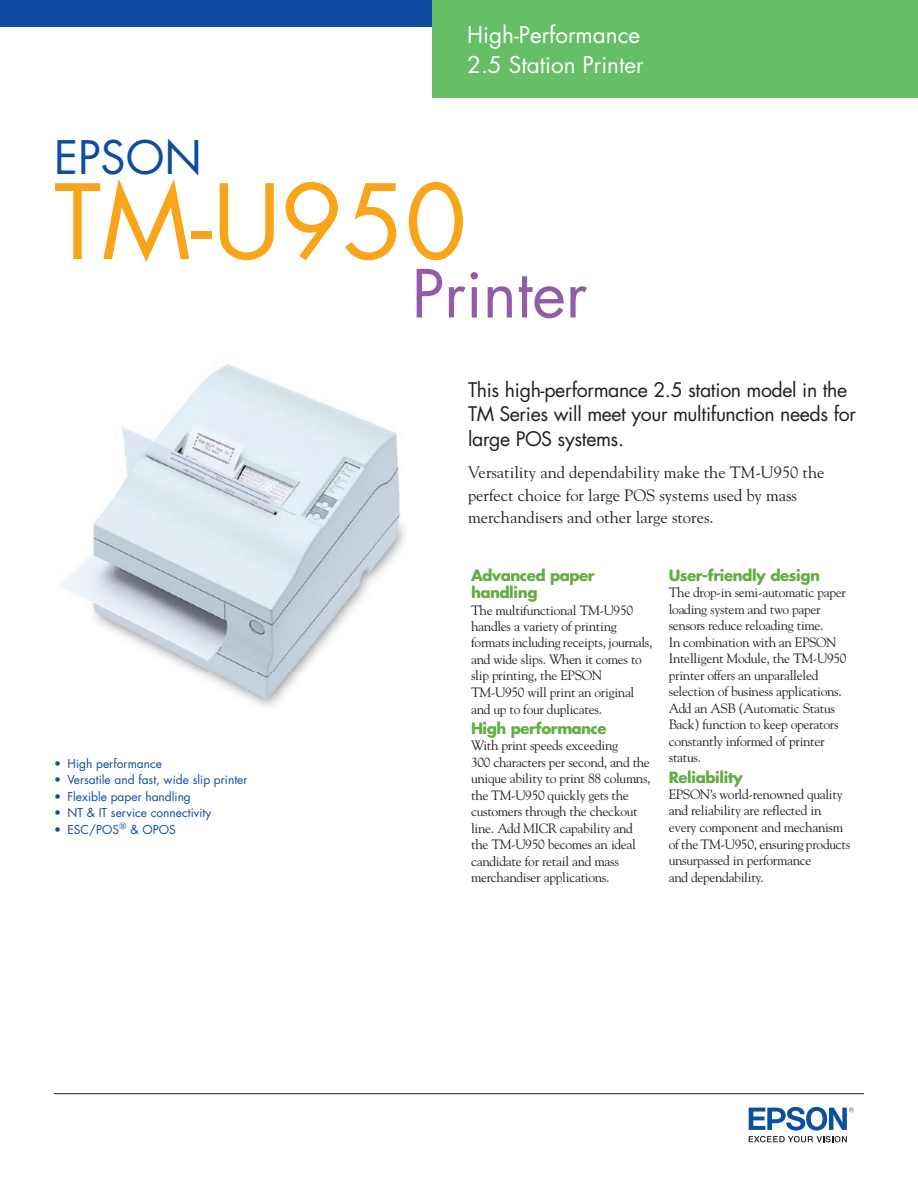
<style>
.page{position:relative;width:918px;height:1188px;background:#fff}
.page>*{position:absolute;margin:0;border:0;box-sizing:border-box;transform-origin:0 0}
.t1{font:100.5px "Futura";color:#f9a51b}
.t2{font:64.5px "Futura";color:#925ca6}
.t3{font:45px "Futura";color:#0d4da1}
.t4{font:22.5px/30px "Futura";color:#fff}
.t5{font:19.5px/24.8px "Futura";letter-spacing:-.02em;color:#231f20}
.t6{font:16.5px/22.5px "Goudy";color:#231f20}
.t7{font:700 15px/17.2px "Futura";letter-spacing:-.035em;color:#60ae3f}
.t8{font:13.5px/16.5px "Goudy";letter-spacing:-.025em;color:#231f20}
.t9{font:12px "Futura";color:#0d4da1}
</style>
<div class="page">
<div style="left:0;top:0;width:918px;height:27px;background:#0d4da1"></div>
<div style="left:432px;top:0;width:486px;height:97px;background:#66be67"></div>
<hr style="left:54px;top:1093px;width:810px;height:1px;background:#231f20">
<svg style="left:749px;top:1107px;width:105px;height:35px"></svg>
<img style="left:60px;top:364px;width:345px;height:343px">
<h3 class="t4" style="left:467px;top:20px;width:178px">High-Performance<br>2.5 Station Printer</h3>
<h3 class="t3" style="left:54px;top:126px;width:150px">EPSON</h3>
<h1 class="t1" style="left:54px;top:153px;width:414px">TM-U950</h1>
<h2 class="t2" style="left:412px;top:249px;width:177px">Printer</h2>
<p class="t9" style="left:54px;top:755px;width:110px">• High performance</p>
<p class="t9" style="left:54px;top:772px;width:195px">• Versatile and fast, wide slip printer</p>
<p class="t9" style="left:54px;top:788px;width:138px">• Flexible paper handling</p>
<p class="t9" style="left:54px;top:805px;width:159px">• NT &amp; IT service connectivity</p>
<p class="t9" style="left:54px;top:821px;width:123px">• ESC/POS➔ &amp; OPOS</p>
<h3 class="t5" style="left:468px;top:377px;width:389px">This high-performance 2.5 station model in the<br>TM Series will meet your multifunction needs for large POS systems.</h3>
<p class="t6" style="left:468px;top:461px;width:358px">Versatility and dependability make the TM-U950 the perfect choice for large POS systems used by mass merchandisers and other large stores.</p>
<p class="t7" style="left:471px;top:566px;width:125px">Advanced paper handling</p>
<p class="t8" style="left:471px;top:601px;width:183px">The multifunctional TM-U950 handles a variety of printing formats including receipts, journals, and wide slips. When it comes to slip printing, the EPSON<br>TM-U950 will print an original and up to four duplicates.</p>
<p class="t7" style="left:471px;top:719px;width:137px">High performance</p>
<p class="t8" style="left:471px;top:737px;width:181px">With print speeds exceeding<br>300 characters per second, and the unique ability to print 88 columns, the TM-U950 quickly gets the customers through the checkout line. Add MICR capability and the TM-U950 becomes an ideal candidate for retail and mass merchandiser applications.</p>
<p class="t7" style="left:669px;top:566px;width:153px">User-friendly design</p>
<p class="t8" style="left:669px;top:584px;width:179px">The drop-in semi-automatic paper loading system and two paper sensors reduce reloading time.<br>In combination with an EPSON<br>Intelligent Module, the TM-U950 printer offers an unparalleled selection of business applications.<br>Add an ASB (Automatic Status<br>Back) function to keep operators constantly informed of printer status.</p>
<p class="t7" style="left:669px;top:768px;width:76px">Reliability</p>
<p class="t8" style="left:669px;top:786px;width:183px">EPSON’s world-renowned quality and reliability are reflected in every component and mechanism of the TM-U950, ensuring products unsurpassed in performance<br>and dependability.</p>
</div>
